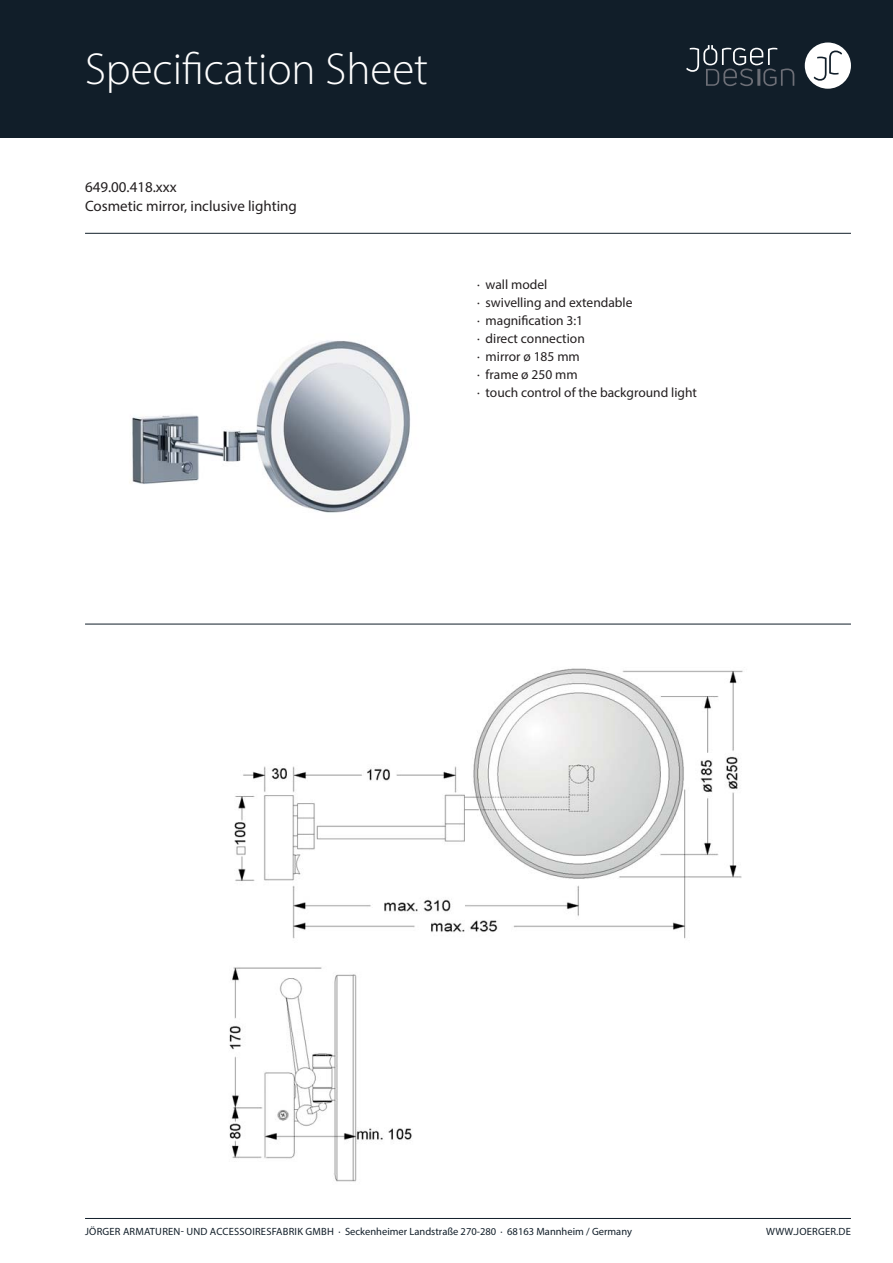
<style>
.page{position:relative;width:893px;height:1263px;background:#fff}
.page>*{position:absolute;margin:0;border:0;box-sizing:border-box;transform-origin:0 0}
.t1{font:300 45px "Myriad Pro";color:#fff}
.t2{font:15px "Myriad Pro";color:#231f20}
.t3{font:13.5px/18px "Myriad Pro";color:#231f20}
.t4{font:10.5px "Myriad Pro";letter-spacing:.005em;color:#111e29}
</style>
<div class="page">
<div style="left:0;top:0;width:893px;height:138px;background:#111e29"></div>
<div style="left:805px;top:43px;width:46px;height:46px;background:#fff;border-radius:50%"></div>
<svg style="left:814px;top:51px;width:28px;height:30px"></svg>
<svg style="left:686px;top:45px;width:108px;height:41px"></svg>
<hr style="left:85px;top:1218px;width:766px;height:1px;background:#111e29">
<hr style="left:85px;top:233px;width:766px;height:1px;background:#111e29">
<hr style="left:85px;top:624px;width:766px;height:1px;background:#111e29">
<img style="left:129px;top:340px;width:282px;height:173px">
<img style="left:229px;top:668px;width:514px;height:514px">
<h1 class="t1" style="left:85px;top:52px;width:345px">Specification Sheet</h1>
<p class="t2" style="left:85px;top:181px;width:93px">649.00.418.xxx</p>
<p class="t2" style="left:85px;top:200px;width:213px">Cosmetic mirror, inclusive lighting</p>
<p class="t3" style="left:477px;top:277px;width:221px">· wall model<br>· swivelling and extendable<br>· magnification 3:1<br>· direct connection<br>· mirror ø 185 mm<br>· frame ø 250 mm<br>· touch control of the background light</p>
<p class="t4" style="left:85px;top:1228px;width:548px">JÖRGER ARMATUREN- UND ACCESSOIRESFABRIK GMBH · Seckenheimer Landstraße 270-280 · 68163 Mannheim / Germany</p>
<p class="t4" style="left:766px;top:1228px;width:86px">WWW.JOERGER.DE</p>
</div>
